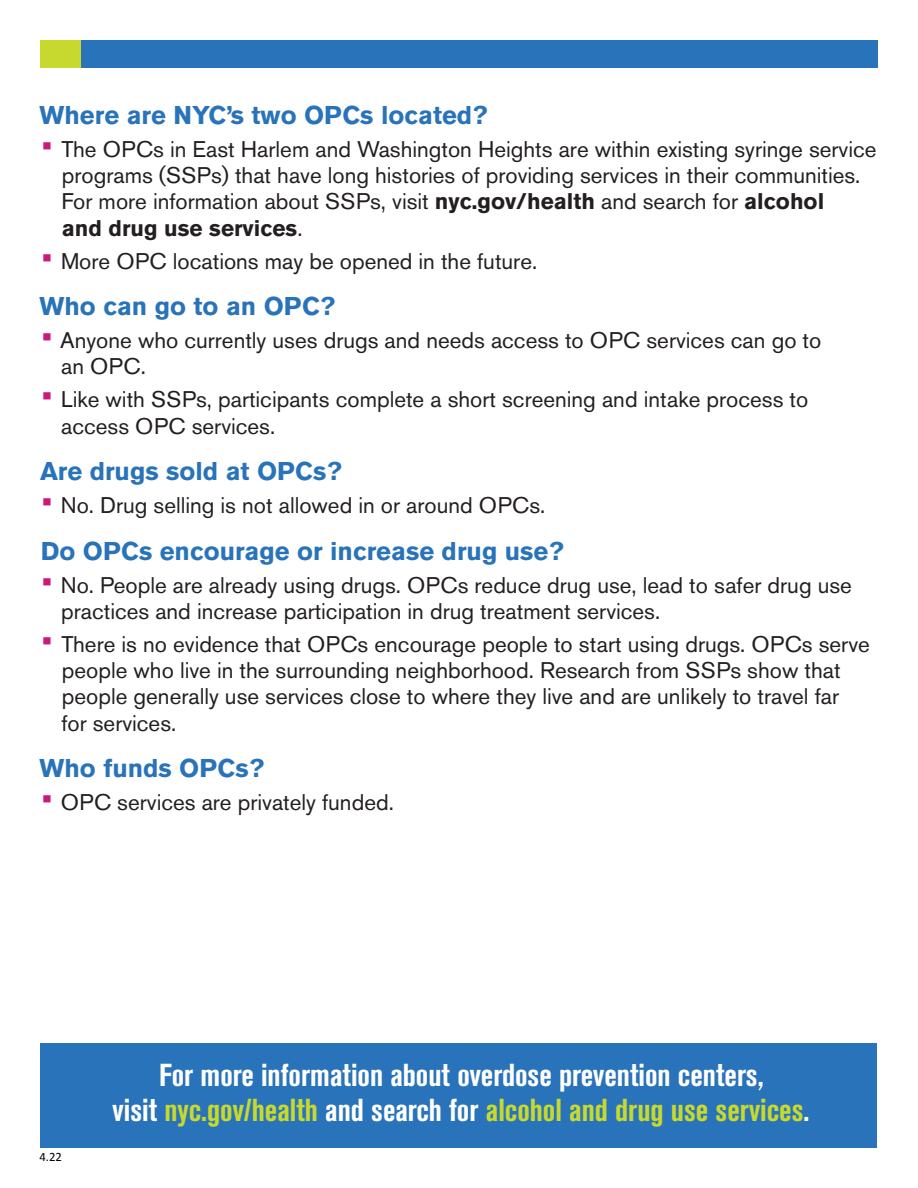
<style>
.page{position:relative;width:918px;height:1188px;background:#fff}
.page>*{position:absolute;margin:0;border:0;box-sizing:border-box;transform-origin:0 0}
.t1{font:700 condensed 31.5px/34.5px "Akzidenz Grotesk BQ";color:#fff;text-align:center}
.t2{font:700 25.5px "Akzidenz Grotesk BQ";color:#2973ba}
.t3{font:22.5px/26.2px "Akzidenz Grotesk BQ";color:#231f20}
.t4{font:12.75px "Calibri";color:#040503}
.s1{font-size:31.5px;color:#cb187b}
.s2{font-weight:700}
.s3{color:#c7d92f}
</style>
<div class="page">
<div style="left:40px;top:1043px;width:838px;height:105px;background:#2973ba"></div>
<div style="left:81px;top:40px;width:797px;height:28px;background:#2973ba"></div>
<div style="left:40px;top:40px;width:41px;height:28px;background:#c7d92f"></div>
<h2 class="t2" style="left:40px;top:100px;width:450px">Where are NYC’s two OPCs located?</h2>
<p class="t3" style="left:62px;top:136px;width:816px;text-indent:-20px"><span class="s1">•</span> The OPCs in East Harlem and Washington Heights are within existing syringe service programs (SSPs) that have long histories of providing services in their communities.<br>For more information about SSPs, visit <span class="s2">nyc.gov/health</span> and search for <span class="s2">alcohol<br>and drug use services</span>.</p>
<p class="t3" style="left:42px;top:248px;width:497px"><span class="s1">•</span> More OPC locations may be opened in the future.</p>
<h2 class="t2" style="left:40px;top:291px;width:297px">Who can go to an OPC?</h2>
<p class="t3" style="left:61px;top:327px;width:762px;text-indent:-19px"><span class="s1">•</span> Anyone who currently uses drugs and needs access to OPC services can go to an OPC.</p>
<p class="t3" style="left:61px;top:386px;width:749px;text-indent:-19px"><span class="s1">•</span> Like with SSPs, participants complete a short screening and intake process to access OPC services.</p>
<h2 class="t2" style="left:40px;top:456px;width:303px">Are drugs sold at OPCs?</h2>
<p class="t3" style="left:42px;top:492px;width:505px"><span class="s1">•</span> No. Drug selling is not allowed in or around OPCs.</p>
<h2 class="t2" style="left:41px;top:536px;width:524px">Do OPCs encourage or increase drug use?</h2>
<p class="t3" style="left:61px;top:572px;width:792px;text-indent:-19px"><span class="s1">•</span> No. People are already using drugs. OPCs reduce drug use, lead to safer drug use practices and increase participation in drug treatment services.</p>
<p class="t3" style="left:61px;top:631px;width:810px;text-indent:-20px"><span class="s1">•</span> There is no evidence that OPCs encourage people to start using drugs. OPCs serve people who live in the surrounding neighborhood. Research from SSPs show that people generally use services close to where they live and are unlikely to travel far<br>for services.</p>
<h2 class="t2" style="left:40px;top:753px;width:226px">Who funds OPCs?</h2>
<p class="t3" style="left:42px;top:789px;width:353px"><span class="s1">•</span> OPC services are privately funded.</p>
<p class="t4" style="left:39px;top:1148px;width:24px">4.22</p>
<p class="t1" style="left:113px;top:1058px;width:698px">For more information about overdose prevention centers,<br>visit <span class="s3">nyc.gov/health</span> and search for <span class="s3">alcohol and drug use services</span>.</p>
</div>
